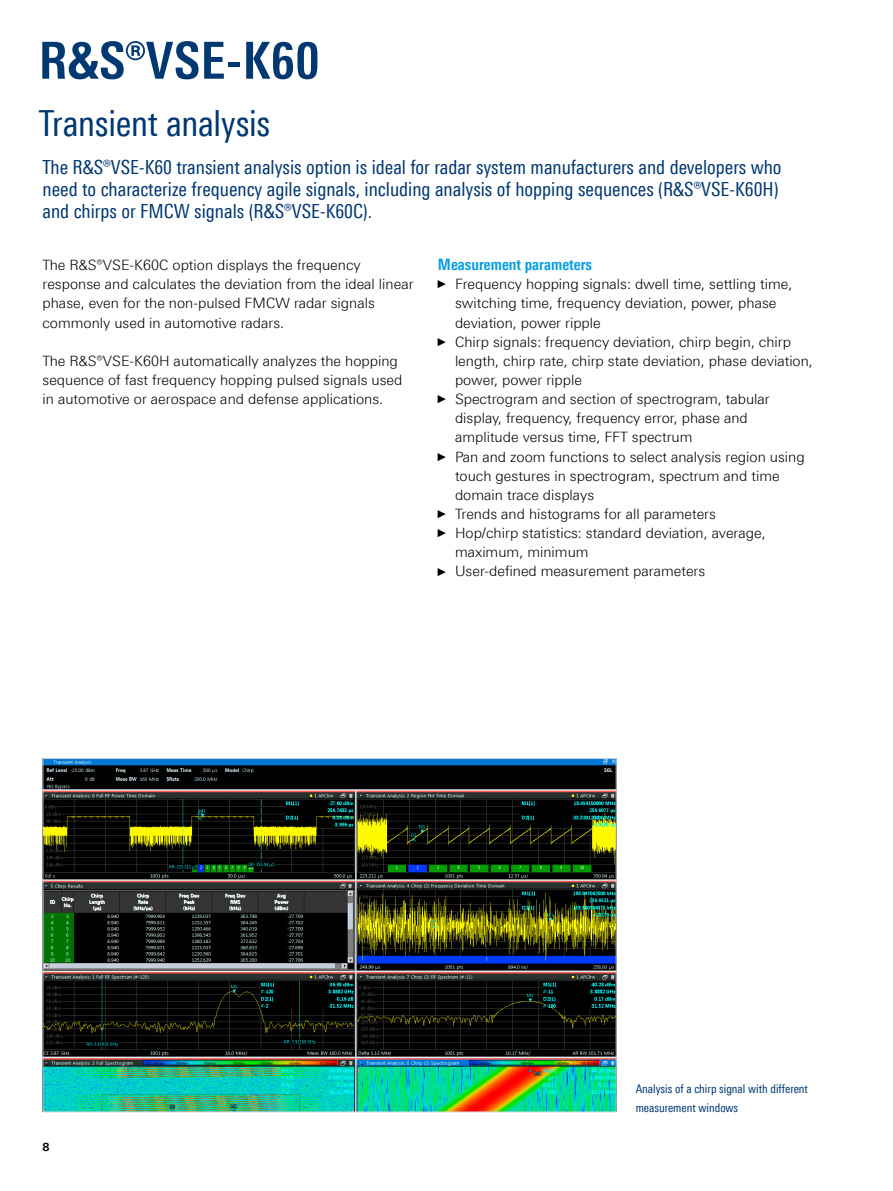
<style>
.page{position:relative;width:893px;height:1191px;background:#fff}
.page>*{position:absolute;margin:0;border:0;box-sizing:border-box;transform-origin:0 0}
.Seiten_Headline_34Pt{font:700 51px "Linotype Univers 620 Cn";letter-spacing:.01em;color:#003872}
.Subheadline_24_Pt{font:36px "Linotype Univers 420 Cn";letter-spacing:-.01em;color:#003872}
.Teaser{font:19.5px/22px "Linotype Univers 420 Cn";color:#003872}
.Absatzfett_cyan{font:700 15.75px "Linotype Univers 620 Cn";color:#009ee3}
.Haupttext{font:300 14.25px/19.2px "Linotype Univers 330";color:#000}
.Bildunterschrift{font:12px/19.2px "Linotype Univers 420 Cn";color:#003872}
.t1{font:700 11.25px "Linotype Univers 630";color:#000}
.s1{font-family:"Arial Narrow";font-weight:400;font-size:11.4px}
</style>
<div class="page">
<img style="left:45px;top:760px;width:570px;height:350px">
<p class="Seiten_Headline_34Pt" style="left:39px;top:30px;width:282px">R&amp;S®VSE-K60</p>
<p class="Subheadline_24_Pt" style="left:39px;top:102px;width:233px">Transient analysis</p>
<p class="Teaser" style="left:43px;top:156px;width:741px">The R&amp;S®VSE-K60 transient analysis option is ideal for radar system manufacturers and developers who need to characterize frequency agile signals, including analysis of hopping sequences (R&amp;S®VSE-K60H) and chirps or FMCW signals (R&amp;S®VSE-K60C).</p>
<p class="Haupttext" style="left:43px;top:255px;width:373px">The R&amp;S®VSE-K60C option displays the frequency response and calculates the deviation from the ideal linear phase, even for the non-pulsed FMCW radar signals commonly used in automotive radars.</p>
<p class="Haupttext" style="left:43px;top:351px;width:361px">The R&amp;S®VSE-K60H automatically analyzes the hopping sequence of fast frequency hopping pulsed signals used in automotive or aerospace and defense applications.</p>
<p class="Absatzfett_cyan" style="left:438px;top:255px;width:155px">Measurement parameters</p>
<p class="Haupttext" style="left:455px;top:274px;width:339px;text-indent:-17px"><span class="s1">►</span> Frequency hopping signals: dwell time, settling time, switching time, frequency deviation, power, phase deviation, power ripple</p>
<p class="Haupttext" style="left:455px;top:332px;width:359px;text-indent:-17px"><span class="s1">►</span> Chirp signals: frequency deviation, chirp begin, chirp length, chirp rate, chirp state deviation, phase deviation, power, power ripple</p>
<p class="Haupttext" style="left:455px;top:389px;width:316px;text-indent:-17px"><span class="s1">►</span> Spectrogram and section of spectrogram, tabular display, frequency, frequency error, phase and amplitude versus time, FFT spectrum</p>
<p class="Haupttext" style="left:455px;top:447px;width:351px;text-indent:-17px"><span class="s1">►</span> Pan and zoom functions to select analysis region using touch gestures in spectrogram, spectrum and time domain trace displays</p>
<p class="Haupttext" style="left:438px;top:504px;width:279px"><span class="s1">►</span> Trends and histograms for all parameters</p>
<p class="Haupttext" style="left:455px;top:523px;width:312px;text-indent:-17px"><span class="s1">►</span> Hop/chirp statistics: standard deviation, average, maximum, minimum</p>
<p class="Haupttext" style="left:438px;top:561px;width:269px"><span class="s1">►</span> User-defined measurement parameters</p>
<p class="t1" style="left:43px;top:1139px;width:9px">8</p>
<p class="Bildunterschrift" style="left:636px;top:1079px;width:174px">Analysis of a chirp signal with different measurement windows</p>
</div>
